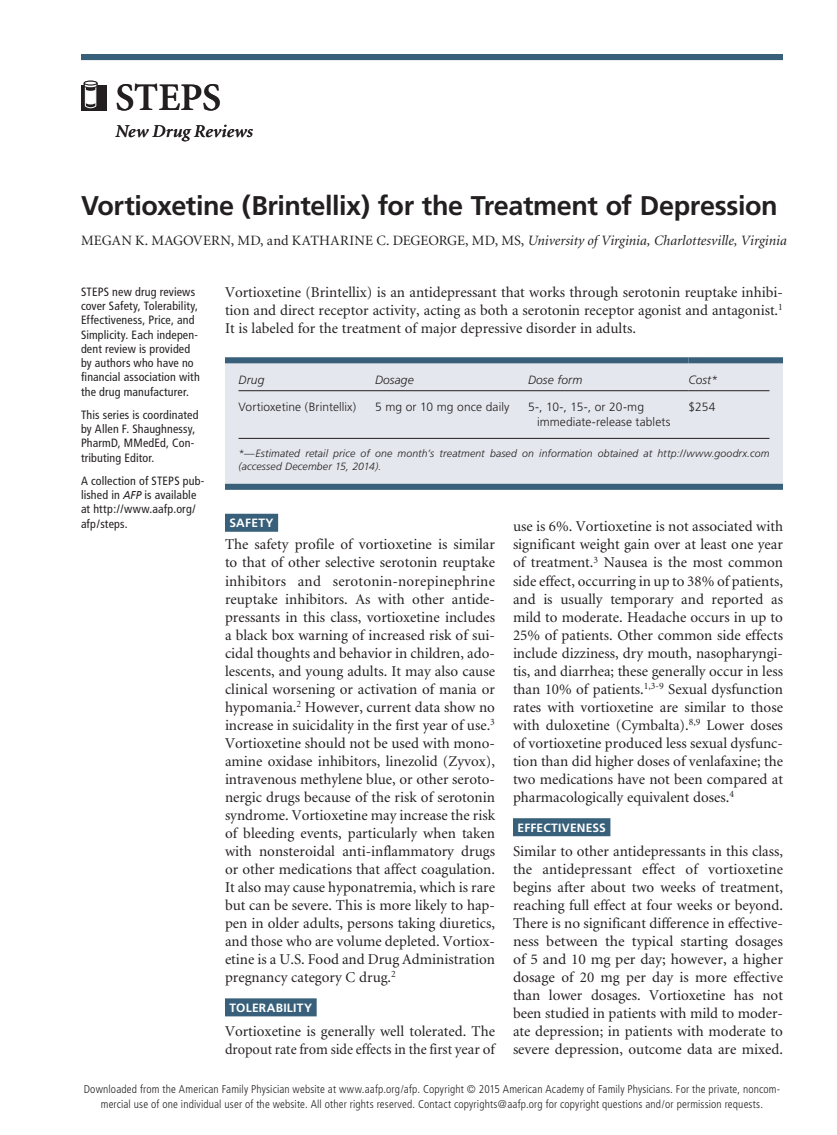
<style>
.page{position:relative;width:837px;height:1135px;background:#fff}
.page>*{position:absolute;margin:0;border:0;box-sizing:border-box;transform-origin:0 0}
.department_name{font:600 39px "Minion";letter-spacing:-.005em;color:#231f20}
.article_title{font:700 27px "Frutiger";letter-spacing:-.015em;color:#231f20}
.department_descripti{font:italic 600 18px "Minion";letter-spacing:.01em;color:#231f20}
.body_noindent{font:15px/18px "Minion";color:#231f20;text-align:justify}
.byline{font:14.25px "Minion";letter-spacing:.01em;color:#231f20}
.t1{font:italic 12.75px "Minion";color:#231f20}
.t2{font:italic 600 12.75px "Minion";letter-spacing:.005em;color:#231f20}
.t3{font:12.75px "Minion";letter-spacing:.03em;color:#231f20}
.blurb{font:condensed 12px/14.2px "Frutiger";letter-spacing:.01em;color:#231f20}
.table_data{font:300 12px/15px "Frutiger";letter-spacing:.005em;color:#231f20}
.head2_rule{font:700 12px "Frutiger";letter-spacing:.02em;color:#fff}
.table_head1{font:italic 300 12px "Frutiger";letter-spacing:.01em;color:#231f20}
.copyright{font:300 condensed 11.25px/15px "Frutiger";letter-spacing:.015em;color:#231f20;text-align:center}
.table_note_rule{font:italic 300 10.5px/13.5px "Frutiger";letter-spacing:.01em;color:#231f20}
.s1{font-style:italic}
.s2{font-style:italic;font-stretch:normal;font-size:11.4px}
.s3{font-family:"Frutiger";font-weight:700;font-style:normal;font-size:15px}
</style>
<div class="page">
<div style="left:225px;top:513px;width:53px;height:18px;background:#38607a"></div>
<div style="left:225px;top:997px;width:92px;height:18px;background:#38607a"></div>
<div style="left:513px;top:817px;width:97px;height:18px;background:#38607a"></div>
<div style="left:225px;top:357px;width:558px;height:132px;background:#e4e7ed"></div>
<div style="left:225px;top:357px;width:150px;height:6px;background:#38607a"></div>
<hr style="left:238px;top:390px;width:137px;height:1px;background:#231f20">
<div style="left:375px;top:357px;width:153px;height:6px;background:#38607a"></div>
<hr style="left:375px;top:390px;width:153px;height:1px;background:#231f20">
<div style="left:528px;top:357px;width:160px;height:6px;background:#38607a"></div>
<hr style="left:528px;top:390px;width:160px;height:1px;background:#231f20">
<div style="left:688px;top:357px;width:95px;height:6px;background:#38607a"></div>
<hr style="left:688px;top:390px;width:82px;height:1px;background:#231f20">
<hr style="left:238px;top:438px;width:532px;height:1px;background:#231f20">
<div style="left:225px;top:483px;width:558px;height:6px;background:#38607a"></div>
<div style="left:81px;top:54px;width:702px;height:6px;background:#38607a"></div>
<div style="left:81px;top:85px;width:25px;height:25px;background:#231f20"></div>
<svg style="left:84px;top:80px;width:14px;height:28px"></svg>
<div style="left:84px;top:81px;width:13px;height:4px;border:1px solid #231f20;border-radius:50%"></div>
<p class="department_name" style="left:116px;top:77px;width:107px">STEPS</p>
<p class="department_descripti" style="left:116px;top:122px;width:139px">New Drug Reviews</p>
<p class="article_title" style="left:81px;top:190px;width:698px">Vortioxetine (Brintellix) for the Treatment of Depression</p>
<p class="byline" style="left:81px;top:233px;width:707px">MEGAN K. MAGOVERN, MD, and KATHARINE C. DEGEORGE, MD, MS, <span class="s1">University of Virginia, Charlottesville, Virginia</span></p>
<p class="body_noindent" style="left:225px;top:284px;width:560px">Vortioxetine (Brintellix) is an antidepressant that works through serotonin reuptake inhibi&shy;tion and direct receptor activity, acting as both a serotonin receptor agonist and antagonist.<sup>1<br></sup>It is labeled for the treatment of major depressive disorder in adults.</p>
<p class="table_head1" style="left:238px;top:373px;width:27px">Drug</p>
<p class="table_head1" style="left:375px;top:373px;width:40px">Dosage</p>
<p class="table_head1" style="left:528px;top:373px;width:56px">Dose form</p>
<p class="table_head1" style="left:688px;top:373px;width:31px">Cost*</p>
<p class="table_data" style="left:238px;top:400px;width:119px">Vortioxetine (Brintellix)</p>
<p class="table_data" style="left:375px;top:400px;width:136px">5 mg or 10 mg once daily</p>
<p class="table_data" style="left:537px;top:400px;width:135px;text-indent:-9px">5-, 10-, 15-, or 20-mg immediate-release tablets</p>
<p class="table_data" style="left:688px;top:400px;width:28px">$254</p>
<p class="table_note_rule" style="left:238px;top:446px;width:532px">*—Estimated retail price of one month’s treatment based on information obtained at http://www.goodrx.com (accessed December 15, 2014).</p>
<p class="blurb" style="left:81px;top:284px;width:120px">STEPS new drug reviews cover Safety, Tolerability,<br>Effectiveness, Price, and<br>Simplicity. Each indepen&shy;dent review is provided by authors who have no financial association with the drug manufacturer.</p>
<p class="blurb" style="left:81px;top:407px;width:119px">This series is coordinated by Allen F. Shaughnessy,<br>PharmD, MMedEd, Con&shy;tributing Editor.</p>
<p class="blurb" style="left:81px;top:473px;width:125px">A collection of STEPS pub&shy;lished in <span class="s2">AFP</span> is available at http://www.aafp.org/ afp/steps.</p>
<p class="head2_rule" style="left:230px;top:516px;width:46px">SAFETY</p>
<p class="body_noindent" style="left:225px;top:536px;width:272px">The safety profile of vortioxetine is similar to that of other selective serotonin reuptake inhibitors and serotonin-norepinephrine reuptake inhibitors. As with other antide&shy;pressants in this class, vortioxetine includes a black box warning of increased risk of sui&shy;cidal thoughts and behavior in children, ado&shy;lescents, and young adults. It may also cause clinical worsening or activation of mania or hypomania.<sup>2</sup> However, current data show no increase in suicidality in the first year of use.<sup>3<br></sup>Vortioxetine should not be used with mono&shy;amine oxidase inhibitors, linezolid (Zyvox), intravenous methylene blue, or other seroto&shy;nergic drugs because of the risk of serotonin syndrome. Vortioxetine may increase the risk of bleeding events, particularly when taken with nonsteroidal anti-inflammatory drugs or other medications that affect coagulation.<br>It also may cause hyponatremia, which is rare but can be severe. This is more likely to hap&shy;pen in older adults, persons taking diuretics, and those who are volume depleted. Vortiox&shy;etine is a U.S. Food and Drug Administration pregnancy category C drug.<sup>2</sup></p>
<p class="head2_rule" style="left:230px;top:1000px;width:84px">TOLERABILITY</p>
<p class="body_noindent" style="left:225px;top:1022px;width:271px">Vortioxetine is generally well tolerated. The dropout rate from side effects in the first year of</p>
<p class="body_noindent" style="left:513px;top:518px;width:272px">use is 6%. Vortioxetine is not associated with significant weight gain over at least one year of treatment.<sup>3</sup> Nausea is the most common side effect, occurring in up to 38% of patients, and is usually temporary and reported as mild to moderate. Headache occurs in up to 25% of patients. Other common side effects include dizziness, dry mouth, nasopharyngi&shy;tis, and diarrhea; these generally occur in less than 10% of patients.<sup>1,3-9</sup> Sexual dysfunction rates with vortioxetine are similar to those with duloxetine (Cymbalta).<sup>8,9</sup> Lower doses of vortioxetine produced less sexual dysfunc&shy;tion than did higher doses of venlafaxine; the two medications have not been compared at pharmacologically equivalent doses.<sup>4</sup></p>
<p class="head2_rule" style="left:518px;top:820px;width:90px">EFFECTIVENESS</p>
<p class="body_noindent" style="left:513px;top:842px;width:272px">Similar to other antidepressants in this class, the antidepressant effect of vortioxetine begins after about two weeks of treatment, reaching full effect at four weeks or beyond.<br>There is no significant difference in effective&shy;ness between the typical starting dosages of 5 and 10 mg per day; however, a higher dosage of 20 mg per day is more effective than lower dosages. Vortioxetine has not been studied in patients with mild to moder&shy;ate depression; in patients with moderate to severe depression, outcome data are mixed.</p>
<p class="t1" style="left:81px;top:1080px;width:194px">March 1, 2015 ◆ Volume 91, Number 5</p>
<p class="t3" style="left:384px;top:1080px;width:97px">www.aafp.org/afp</p>
<p class="t2" style="left:610px;top:1080px;width:175px">American Family Physician <span class="s3">325</span></p>
<p class="copyright" style="left:84px;top:1081px;width:698px">Downloaded from the American Family Physician website at www.aafp.org/afp. Copyright © 2015 American Academy of Family Physicians. For the private, noncom&shy;mercial use of one individual user of the website. All other rights reserved. Contact copyrights@aafp.org for copyright questions and/or permission requests.</p>
</div>
